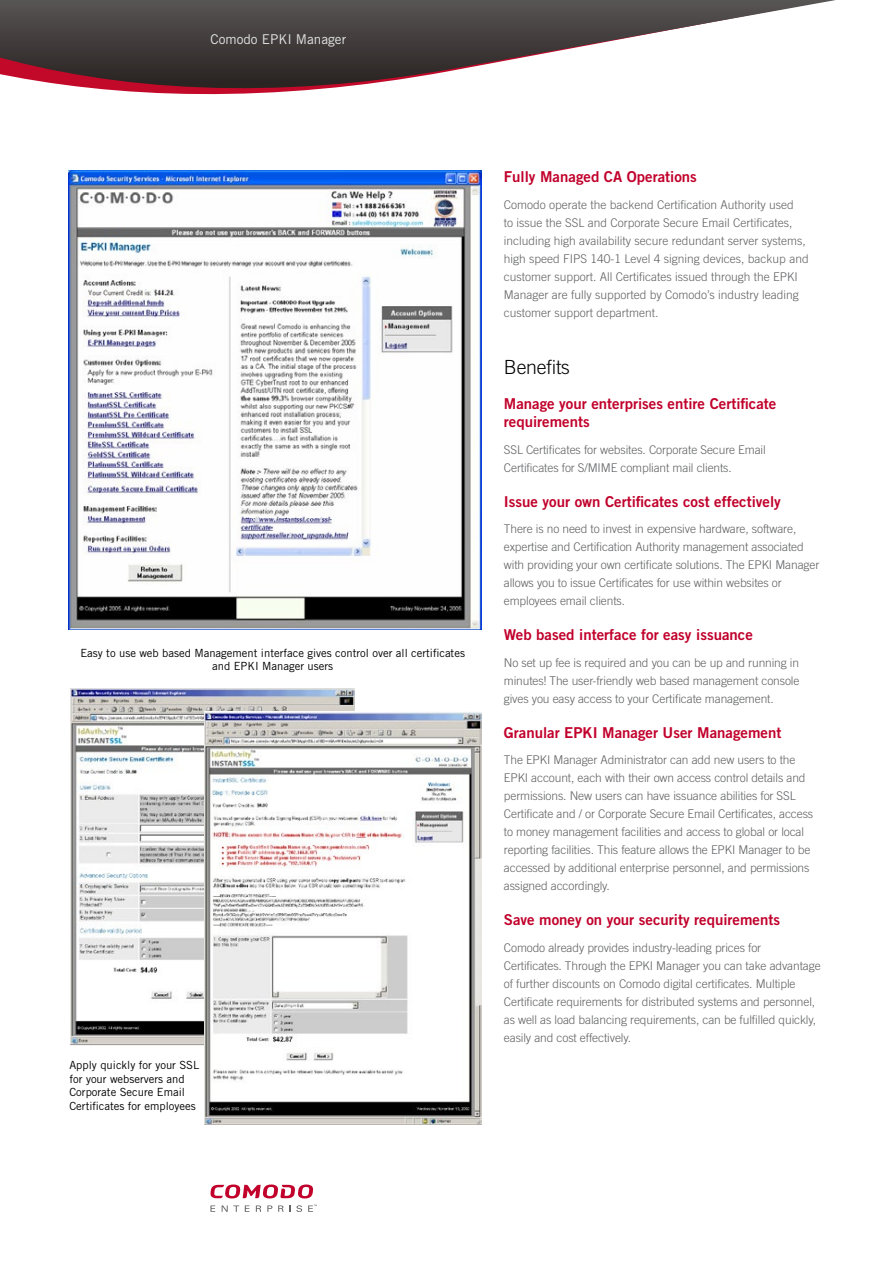
<style>
.page{position:relative;width:893px;height:1263px;background:#fff}
.page>*{position:absolute;margin:0;border:0;box-sizing:border-box;transform-origin:0 0}
.t1{font:300 19.5px "Trade Gothic LT";letter-spacing:-.01em;color:#000}
.t2{font:15px/18px "Trade Gothic LT Bold Two";color:#c1002b}
.t3{font:13.5px "Trade Gothic LT";color:#e3e4e4}
.t4{font:300 12px/18px "Trade Gothic LT";letter-spacing:-.01em;color:#5f6062}
.t5{font:11.25px/13.5px "Trade Gothic LT";color:#000;text-align:center}
</style>
<div class="page">
<svg style="left:0;top:0;width:836px;height:95px"></svg>
<svg style="left:210px;top:1205px;width:5px;height:7px"></svg>
<svg style="left:222px;top:1205px;width:17px;height:7px"></svg>
<svg style="left:245px;top:1205px;width:5px;height:7px"></svg>
<svg style="left:256px;top:1205px;width:5px;height:7px"></svg>
<svg style="left:267px;top:1205px;width:5px;height:7px"></svg>
<svg style="left:278px;top:1205px;width:12px;height:7px"></svg>
<svg style="left:296px;top:1205px;width:6px;height:7px"></svg>
<svg style="left:308px;top:1204px;width:9px;height:8px"></svg>
<svg style="left:210px;top:1184px;width:103px;height:14px"></svg>
<img style="left:68px;top:171px;width:413px;height:458px">
<img style="left:71px;top:688px;width:283px;height:357px">
<img style="left:204px;top:711px;width:277px;height:413px">
<p class="t3" style="left:210px;top:31px;width:137px">Comodo EPKI Manager</p>
<p class="t5" style="left:80px;top:646px;width:386px">Easy to use web based Management interface gives control over all certificates and EPKI Manager users</p>
<p class="t5" style="left:69px;top:1058px;width:131px;text-align:left">Apply quickly for your SSL for your webservers and<br>Corporate Secure Email<br>Certificates for employees</p>
<p class="t2" style="left:504px;top:168px;width:194px">Fully Managed CA Operations</p>
<p class="t4" style="left:504px;top:195px;width:306px">Comodo operate the backend Certification Authority used<br>to issue the SSL and Corporate Secure Email Certificates, including high availability secure redundant server systems, high speed FIPS 140-1 Level 4 signing devices, backup and customer support. All Certificates issued through the EPKI Manager are fully supported by Comodo’s industry leading customer support department.</p>
<h1 class="t1" style="left:504px;top:356px;width:68px">Benefits</h1>
<p class="t2" style="left:504px;top:395px;width:274px">Manage your enterprises entire Certificate requirements</p>
<p class="t4" style="left:504px;top:440px;width:263px">SSL Certificates for websites. Corporate Secure Email<br>Certificates for S/MIME compliant mail clients.</p>
<p class="t2" style="left:504px;top:492px;width:278px">Issue your own Certificates cost effectively</p>
<p class="t4" style="left:504px;top:520px;width:317px">There is no need to invest in expensive hardware, software, expertise and Certification Authority management associated with providing your own certificate solutions. The EPKI Manager allows you to issue Certificates for use within websites or employees email clients.</p>
<p class="t2" style="left:504px;top:626px;width:250px">Web based interface for easy issuance</p>
<p class="t4" style="left:504px;top:653px;width:297px;text-align:justify">No set up fee is required and you can be up and running in minutes! The user-friendly web based management console gives you easy access to your Certificate management.</p>
<p class="t2" style="left:504px;top:723px;width:279px">Granular EPKI Manager User Management</p>
<p class="t4" style="left:504px;top:751px;width:311px">The EPKI Manager Administrator can add new users to the EPKI account, each with their own access control details and permissions. New users can have issuance abilities for SSL Certificate and / or Corporate Secure Email Certificates, access to money management facilities and access to global or local reporting facilities. This feature allows the EPKI Manager to be accessed by additional enterprise personnel, and permissions assigned accordingly.</p>
<p class="t2" style="left:504px;top:911px;width:278px">Save money on your security requirements</p>
<p class="t4" style="left:504px;top:938px;width:318px">Comodo already provides industry-leading prices for Certificates. Through the EPKI Manager you can take advantage of further discounts on Comodo digital certificates. Multiple Certificate requirements for distributed systems and personnel, as well as load balancing requirements, can be fulfilled quickly, easily and cost effectively.</p>
</div>
